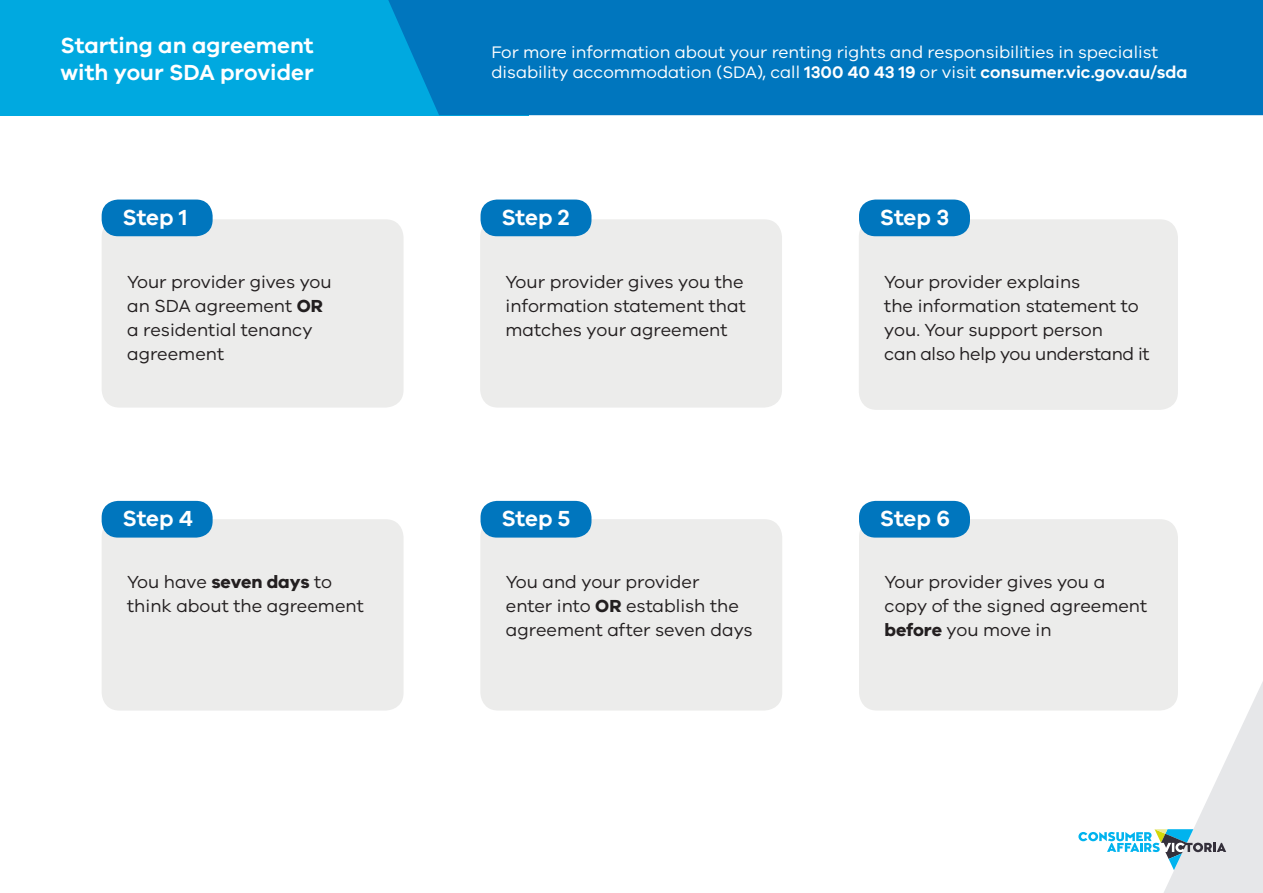
<style>
.page{position:relative;width:1263px;height:893px;background:#fff}
.page>*{position:absolute;margin:0;border:0;box-sizing:border-box;transform-origin:0 0}
.t1{font:600 22.5px/27px "VIC";color:#fff}
.t2{font:18px/24px "VIC";color:#231f20}
.t3{font:17.25px/20.7px "VIC";color:#fff}
.s1{font-weight:600}
.s2{font-weight:700}
</style>
<div class="page">
<div style="left:859px;top:519px;width:319px;height:191px;background:#ececeb;border-radius:18px"></div>
<div style="left:859px;top:501px;width:111px;height:37px;background:#0076be;border-radius:16px"></div>
<div style="left:480px;top:519px;width:302px;height:191px;background:#ececeb;border-radius:18px"></div>
<div style="left:480px;top:501px;width:111px;height:37px;background:#0076be;border-radius:16px"></div>
<div style="left:102px;top:519px;width:302px;height:192px;background:#ececeb;border-radius:18px"></div>
<div style="left:102px;top:501px;width:111px;height:37px;background:#0076be;border-radius:16px"></div>
<div style="left:859px;top:219px;width:319px;height:191px;background:#ececeb;border-radius:18px"></div>
<div style="left:859px;top:200px;width:111px;height:36px;background:#0076be;border-radius:16px"></div>
<div style="left:480px;top:219px;width:302px;height:189px;background:#ececeb;border-radius:18px"></div>
<div style="left:480px;top:200px;width:111px;height:36px;background:#0076be;border-radius:16px"></div>
<div style="left:102px;top:219px;width:302px;height:189px;background:#ececeb;border-radius:18px"></div>
<div style="left:102px;top:200px;width:111px;height:36px;background:#0076be;border-radius:16px"></div>
<div style="left:0;top:0;width:529px;height:115px;background:#00a9e0"></div>
<div style="left:388px;top:0;width:875px;height:115px;background:#0076be"></div>
<svg style="left:1078px;top:682px;width:185px;height:211px"></svg>
<h1 class="t1" style="left:61px;top:31px;width:255px">Starting an agreement with your SDA provider</h1>
<p class="t3" style="left:491px;top:41px;width:698px">For more information about your renting rights and responsibilities in specialist disability accommodation (SDA), call <span class="s1">1300 40 43 19</span> or visit <span class="s1">consumer.vic.gov.au/sda</span></p>
<h2 class="t1" style="left:123px;top:203px;width:66px">Step 1</h2>
<p class="t2" style="left:127px;top:270px;width:206px">Your provider gives you an SDA agreement <span class="s2">OR </span>a residential tenancy agreement</p>
<h2 class="t1" style="left:123px;top:505px;width:72px">Step 4</h2>
<p class="t2" style="left:127px;top:570px;width:238px">You have <span class="s2">seven days</span> to think about the agreement</p>
<h2 class="t1" style="left:501px;top:203px;width:70px">Step 2</h2>
<p class="t2" style="left:506px;top:270px;width:242px">Your provider gives you the information statement that matches your agreement</p>
<h2 class="t1" style="left:501px;top:505px;width:71px">Step 5</h2>
<p class="t2" style="left:506px;top:570px;width:248px">You and your provider<br>enter into <span class="s2">OR</span> establish the agreement after seven days</p>
<h2 class="t1" style="left:880px;top:203px;width:71px">Step 3</h2>
<p class="t2" style="left:884px;top:270px;width:267px">Your provider explains<br>the information statement to you. Your support person<br>can also help you understand it</p>
<h2 class="t1" style="left:880px;top:505px;width:72px">Step 6</h2>
<p class="t2" style="left:884px;top:570px;width:264px">Your provider gives you a copy of the signed agreement <span class="s2">before</span> you move in</p>
</div>
